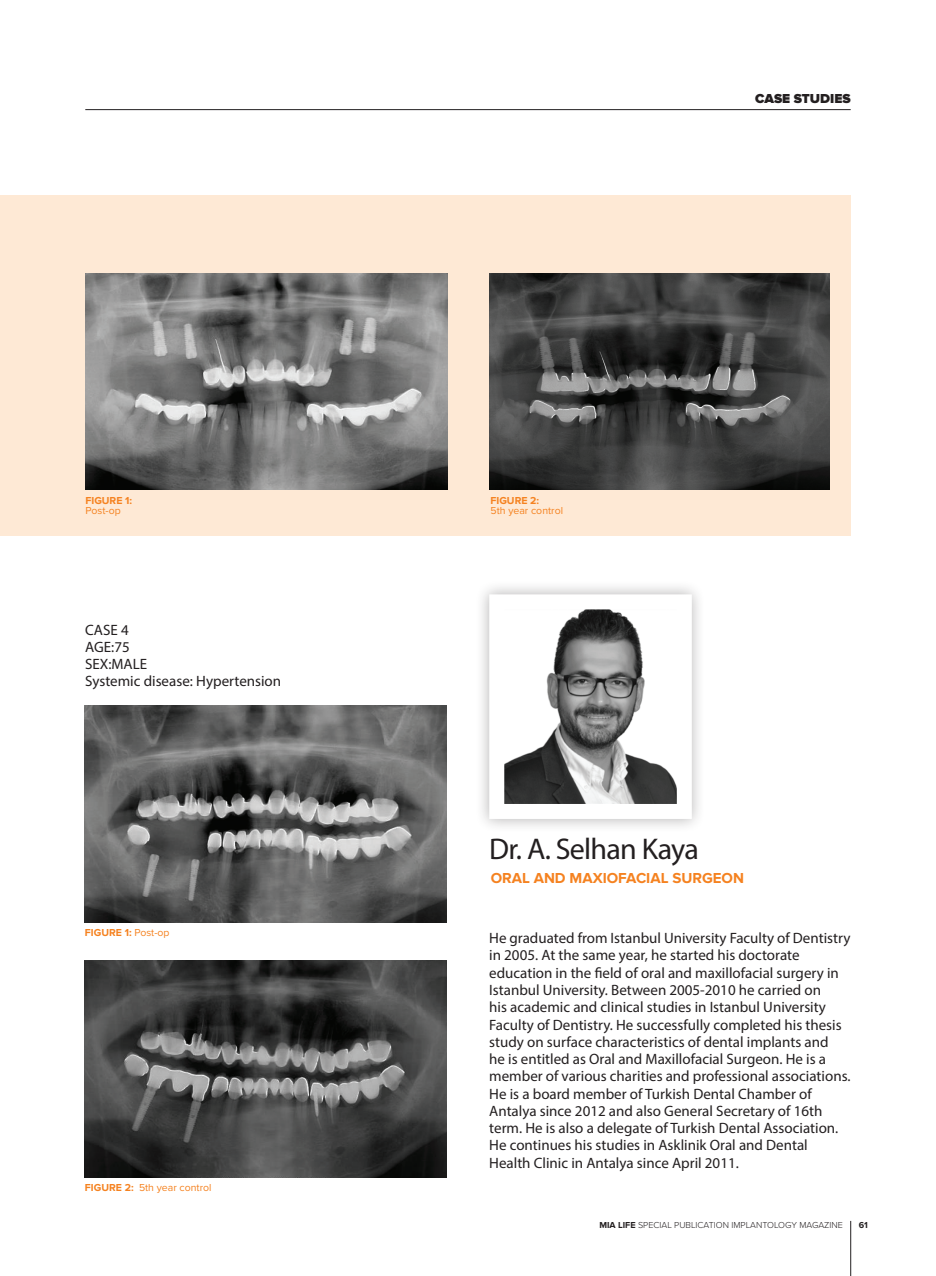
<style>
.page{position:relative;width:936px;height:1276px;background:#fff}
.page>*{position:absolute;margin:0;border:0;box-sizing:border-box;transform-origin:0 0}
.t1{font:30px "Myriad Pro";letter-spacing:-.025em;color:#231f20}
.t2{font:15px/17.2px "Myriad Pro";color:#231f20}
.t3{font:700 15px "Proxima Nova";color:#f58220}
.t4{font:900 13.5px "Proxima Nova";color:#231f20}
.t5{font:10.5px "Proxima Nova";color:#f58220}
.t6{font:700 10.5px "Proxima Nova";color:#f58220}
.t7{font:300 9px "Proxima Nova";color:#231f20}
.t8{font:700 9px "Proxima Nova";color:#231f20}
.s1{font-weight:400}
.s2{font-weight:700}
</style>
<div class="page">
<hr style="left:85px;top:109px;width:765px;height:1px;background:#231f20">
<hr style="left:850px;top:1221px;width:1px;height:55px;background:#231f20">
<img style="left:85px;top:960px;width:361px;height:217px">
<img style="left:85px;top:705px;width:361px;height:217px">
<div style="left:0;top:196px;width:850px;height:340px;background:#fee9d5"></div>
<img style="left:85px;top:273px;width:362px;height:217px">
<img style="left:489px;top:273px;width:340px;height:217px">
<div style="left:475px;top:580px;width:231px;height:253px;background:#fafafa"></div>
<svg style="left:483px;top:588px;width:215px;height:237px"></svg>
<p class="t6" style="left:85px;top:494px;width:48px">FIGURE 1:</p>
<p class="t5" style="left:85px;top:504px;width:37px">Post-op</p>
<p class="t2" style="left:85px;top:621px;width:197px">CASE 4<br>AGE:75<br>SEX:MALE<br>Systemic disease: Hypertension</p>
<p class="t6" style="left:85px;top:926px;width:86px">FIGURE 1: <span class="s1">Post-op</span></p>
<p class="t5" style="left:85px;top:1181px;width:128px"><span class="s2">FIGURE 2:</span> 5th year control</p>
<p class="t4" style="left:755px;top:90px;width:97px">CASE STUDIES</p>
<p class="t6" style="left:490px;top:494px;width:50px">FIGURE 2:</p>
<p class="t5" style="left:490px;top:504px;width:74px">5th year control</p>
<h1 class="t1" style="left:489px;top:830px;width:211px">Dr. A. Selhan Kaya</h1>
<p class="t3" style="left:490px;top:869px;width:255px">ORAL AND MAXIOFACIAL SURGEON</p>
<p class="t2" style="left:489px;top:929px;width:363px">He graduated from Istanbul University Faculty of Dentistry in 2005. At the same year, he started his doctorate education in the field of oral and maxillofacial surgery in Istanbul University. Between 2005-2010 he carried on<br>his academic and clinical studies in Istanbul University Faculty of Dentistry. He successfully completed his thesis study on surface characteristics of dental implants and<br>he is entitled as Oral and Maxillofacial Surgeon. He is a member of various charities and professional associations.<br>He is a board member of Turkish Dental Chamber of Antalya since 2012 and also General Secretary of 16th term. He is also a delegate of Turkish Dental Association.<br>He continues his studies in Asklinik Oral and Dental Health Clinic in Antalya since April 2011.</p>
<p class="t7" style="left:599px;top:1218px;width:245px"><span class="s2">MIA LIFE</span> SPECIAL PUBLICATION IMPLANTOLOGY MAGAZINE</p>
<p class="t8" style="left:858px;top:1219px;width:11px">61</p>
</div>
